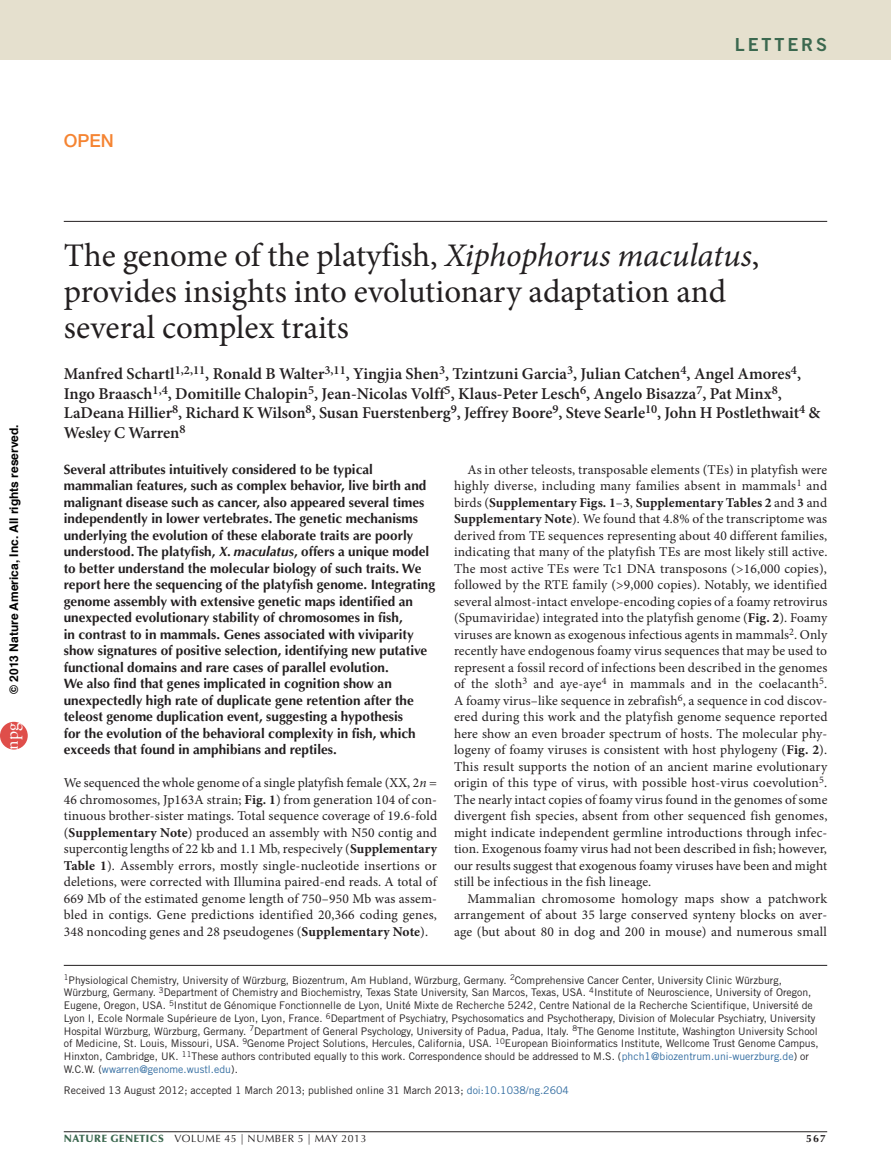
<style>
.page{position:relative;width:891px;height:1175px;background:#fff}
.page>*{position:absolute;margin:0;border:0;box-sizing:border-box;transform-origin:0 0}
.t1{font:33px/36px "Minion Pro";color:#231f20}
.t2{font:18px "Trade Gothic LT Std Bd 2";letter-spacing:.16em;color:#3b684f}
.t3{font:500 18px "Helvetica Neue LT Std";color:#f58432}
.t4{font:18px "Adobe Garamond Pro";color:#fff}
.t5{font:600 16.5px/19.5px "Minion Pro";color:#231f20}
.t6{font:13.5px/16.5px "Minion Pro";letter-spacing:.01em;color:#231f20;text-align:justify}
.t7{font:700 13.5px/16.5px "Optima LT Std";color:#231f20}
.t8{font:700 12px "Helvetica";color:#000}
.t9{font:10.5px/12.8px "Trade Gothic LT Std";color:#231f20}
.t10{font:10.5px "Optima LT Std";letter-spacing:.05em;color:#231f20}
.t11{font:700 10.5px "Optima LT Std";color:#231f20}
.s1{font-style:italic}
.s2{font-weight:700}
.s3{color:#2f6a9f}
.s4{font-weight:900;color:#3b684f}
</style>
<div class="page">
<div style="left:0;top:0;width:891px;height:60px;background:#e5e0ce"></div>
<hr style="left:64px;top:1131px;width:763px;height:1px;background:#231f20">
<hr style="left:64px;top:221px;width:763px;height:1px;background:#231f20">
<hr style="left:64px;top:965px;width:763px;height:1px;background:#231f20">
<div style="left:0;top:722px;width:28px;height:27px;background:#df4e4a;border-radius:50%"></div>
<p class="t8" style="left:4px;top:693px;width:271px;rotate:-90deg">© 2013 Nature America, Inc. All rights reserved.</p>
<h2 class="t4" style="left:1px;top:749px;width:28px;rotate:-90deg">npg</h2>
<h2 class="t3" style="left:64px;top:129px;width:52px">OPEN</h2>
<h2 class="t2" style="left:735px;top:33px;width:94px">LETTERS</h2>
<h1 class="t1" style="left:64px;top:238px;width:697px">The genome of the platyfish, <span class="s1">Xiphophorus maculatus</span>, provides insights into evolutionary adaptation and several complex traits</h1>
<p class="t5" style="left:64px;top:365px;width:758px">Manfred Schartl<sup>1,2,11</sup>, Ronald B Walter<sup>3,11</sup>, Yingjia Shen<sup>3</sup>, Tzintzuni Garcia<sup>3</sup>, Julian Catchen<sup>4</sup>, Angel Amores<sup>4</sup>, Ingo Braasch<sup>1,4</sup>, Domitille Chalopin<sup>5</sup>, Jean-Nicolas Volff<sup>5</sup>, Klaus-Peter Lesch<sup>6</sup>, Angelo Bisazza<sup>7</sup>, Pat Minx<sup>8</sup>, LaDeana Hillier<sup>8</sup>, Richard K Wilson<sup>8</sup>, Susan Fuerstenberg<sup>9</sup>, Jeffrey Boore<sup>9</sup>, Steve Searle<sup>10</sup>, John H Postlethwait<sup>4</sup> &amp; Wesley C Warren<sup>8</sup></p>
<p class="t7" style="left:64px;top:461px;width:373px">Several attributes intuitively considered to be typical mammalian features, such as complex behavior, live birth and malignant disease such as cancer, also appeared several times independently in lower vertebrates. The genetic mechanisms underlying the evolution of these elaborate traits are poorly understood. The platyfish, <span class="s1">X. maculatus</span>, offers a unique model to better understand the molecular biology of such traits. We report here the sequencing of the platyfish genome. Integrating genome assembly with extensive genetic maps identified an unexpected evolutionary stability of chromosomes in fish,<br>in contrast to in mammals. Genes associated with viviparity show signatures of positive selection, identifying new putative functional domains and rare cases of parallel evolution.<br>We also find that genes implicated in cognition show an unexpectedly high rate of duplicate gene retention after the teleost genome duplication event, suggesting a hypothesis<br>for the evolution of the behavioral complexity in fish, which exceeds that found in amphibians and reptiles.</p>
<p class="t6" style="left:64px;top:774px;width:375px">We sequenced the whole genome of a single platyfish female (XX, 2<span class="s1">n</span> = 46 chromosomes, Jp163A strain; <span class="s2">Fig. 1</span>) from generation 104 of con&shy;tinuous brother-sister matings. Total sequence coverage of 19.6-fold (<span class="s2">Supplementary Note</span>) produced an assembly with N50 contig and supercontig lengths of 22 kb and 1.1 Mb, respecively (<span class="s2">Supplementary Table 1</span>). Assembly errors, mostly single-nucleotide insertions or deletions, were corrected with Illumina paired-end reads. A total of 669 Mb of the estimated genome length of 750–950 Mb was assem&shy;bled in contigs. Gene predictions identified 20,366 coding genes, 348 noncoding genes and 28 pseudogenes (<span class="s2">Supplementary Note</span>).</p>
<p class="t6" style="left:454px;top:461px;width:375px;text-indent:14px">As in other teleosts, transposable elements (TEs) in platyfish were highly diverse, including many families absent in mammals<sup>1</sup> and birds (<span class="s2">Supplementary Figs. 1</span>–<span class="s2">3</span>, <span class="s2">Supplementary Tables 2</span> and <span class="s2">3</span> and <span class="s2">Supplementary Note</span>). We found that 4.8% of the transcriptome was derived from TE sequences representing about 40 different families, indicating that many of the platyfish TEs are most likely still active.<br>The most active TEs were Tc1 DNA transposons (&gt;16,000 copies), followed by the RTE family (&gt;9,000 copies). Notably, we identified several almost-intact envelope-encoding copies of a foamy retrovirus (Spumaviridae) integrated into the platyfish genome (<span class="s2">Fig. 2</span>). Foamy viruses are known as exogenous infectious agents in mammals<sup>2</sup>. Only recently have endogenous foamy virus sequences that may be used to represent a fossil record of infections been described in the genomes of the sloth<sup>3</sup> and aye-aye<sup>4</sup> in mammals and in the coelacanth<sup>5</sup>.<br>A foamy virus–like sequence in zebrafish<sup>6</sup>, a sequence in cod discov&shy;ered during this work and the platyfish genome sequence reported here show an even broader spectrum of hosts. The molecular phy&shy;logeny of foamy viruses is consistent with host phylogeny (<span class="s2">Fig. 2</span>).<br>This result supports the notion of an ancient marine evolutionary origin of this type of virus, with possible host-virus coevolution<sup>5</sup>.<br>The nearly intact copies of foamy virus found in the genomes of some divergent fish species, absent from other sequenced fish genomes, might indicate independent germline introductions through infec&shy;tion. Exogenous foamy virus had not been described in fish; however, our results suggest that exogenous foamy viruses have been and might still be infectious in the fish lineage.</p>
<p class="t6" style="left:454px;top:890px;width:375px;text-indent:14px">Mammalian chromosome homology maps show a patchwork arrangement of about 35 large conserved synteny blocks on aver&shy;age (but about 80 in dog and 200 in mouse) and numerous small</p>
<p class="t9" style="left:64px;top:973px;width:756px"><sup>1</sup>Physiological Chemistry, University of Würzburg, Biozentrum, Am Hubland, Würzburg, Germany. <sup>2</sup>Comprehensive Cancer Center, University Clinic Würzburg, Würzburg, Germany. <sup>3</sup>Department of Chemistry and Biochemistry, Texas State University, San Marcos, Texas, USA. <sup>4</sup>Institute of Neuroscience, University of Oregon, Eugene, Oregon, USA. <sup>5</sup>Institut de Génomique Fonctionnelle de Lyon, Unité Mixte de Recherche 5242, Centre National de la Recherche Scientifique, Université de Lyon I, Ecole Normale Supérieure de Lyon, Lyon, France. <sup>6</sup>Department of Psychiatry, Psychosomatics and Psychotherapy, Division of Molecular Psychiatry, University Hospital Würzburg, Würzburg, Germany. <sup>7</sup>Department of General Psychology, University of Padua, Padua, Italy. <sup>8</sup>The Genome Institute, Washington University School of Medicine, St. Louis, Missouri, USA. <sup>9</sup>Genome Project Solutions, Hercules, California, USA. <sup>10</sup>European Bioinformatics Institute, Wellcome Trust Genome Campus, Hinxton, Cambridge, UK. <sup>11</sup>These authors contributed equally to this work. Correspondence should be addressed to M.S. (<span class="s3">phch1@biozentrum.uni-wuerzburg.de</span>) or W.C.W. (<span class="s3">wwarren@genome.wustl.edu</span>).</p>
<p class="t9" style="left:64px;top:1083px;width:507px">Received 13 August 2012; accepted 1 March 2013; published online 31 March 2013; <span class="s3">doi:10.1038/ng.2604</span></p>
<p class="t10" style="left:64px;top:1132px;width:304px"><span class="s4">NATURE GENETICS</span> VOLUME 45 | NUMBER 5 | MAY 2013</p>
<p class="t11" style="left:806px;top:1132px;width:21px">567</p>
</div>
